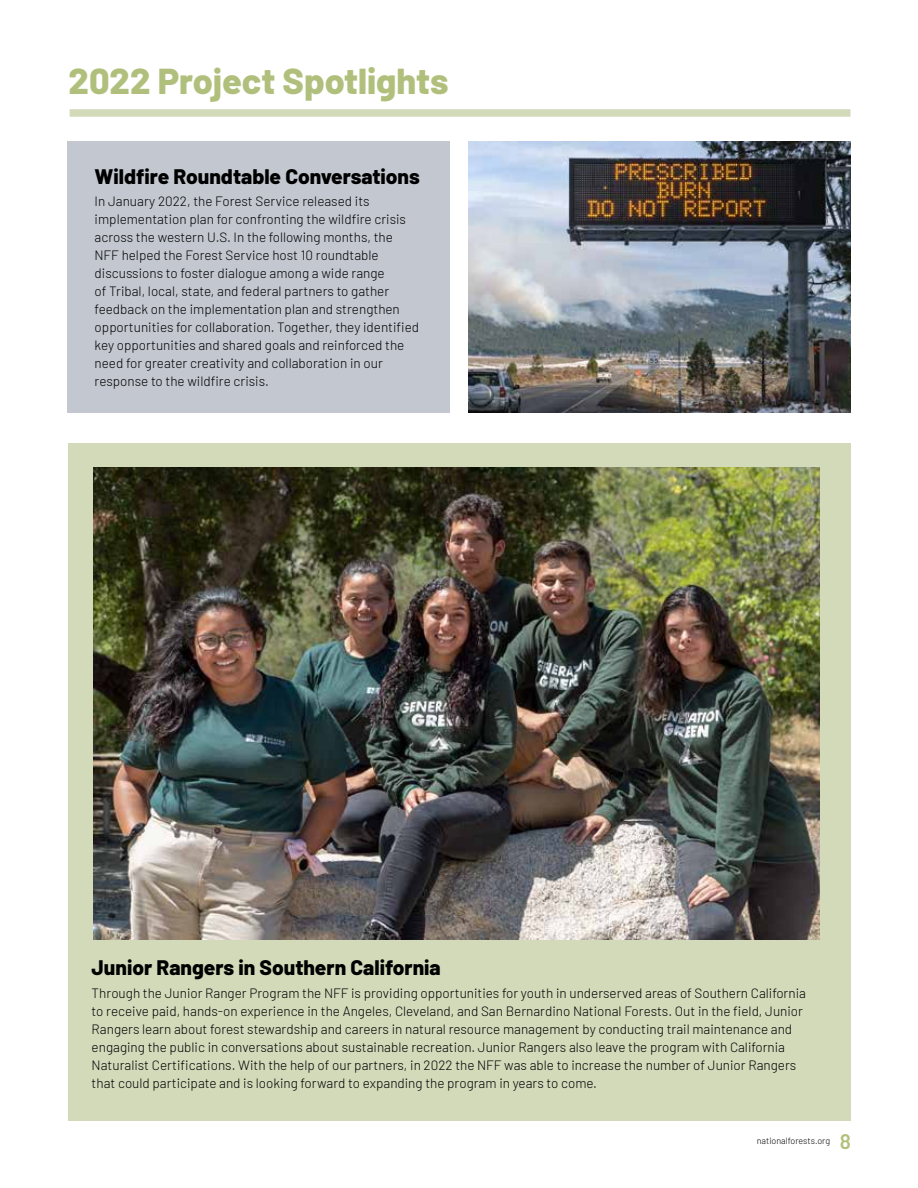
<style>
.page{position:relative;width:918px;height:1188px;background:#fff}
.page>*{position:absolute;margin:0;border:0;box-sizing:border-box;transform-origin:0 0}
.t1{font:800 36px "Barlow";color:#b0c07c}
.t2{font:800 21px "Barlow";color:#000}
.t3{font:600 21px "Barlow";color:#b1c07b}
.t4{font:300 13.5px/18px "Barlow";color:#000}
.t5{font:300 9px "Barlow";color:#000}
</style>
<div class="page">
<div style="left:68px;top:141px;width:382px;height:271px;background:#c2c7d0"></div>
<div style="left:68px;top:443px;width:782px;height:677px;background:#d2daba"></div>
<img style="left:94px;top:467px;width:726px;height:473px">
<div style="left:70px;top:109px;width:780px;height:8px;background:#d2daba"></div>
<img style="left:468px;top:141px;width:382px;height:271px">
<h1 class="t1" style="left:69px;top:54px;width:381px">2022 Project Spotlights</h1>
<h2 class="t2" style="left:95px;top:160px;width:327px">Wildfire Roundtable Conversations</h2>
<p class="t4" style="left:95px;top:191px;width:326px">In January 2022, the Forest Service released its implementation plan for confronting the wildfire crisis across the western U.S. In the following months, the NFF helped the Forest Service host 10 roundtable discussions to foster dialogue among a wide range<br>of Tribal, local, state, and federal partners to gather feedback on the implementation plan and strengthen opportunities for collaboration. Together, they identified key opportunities and shared goals and reinforced the need for greater creativity and collaboration in our response to the wildfire crisis.</p>
<h2 class="t2" style="left:92px;top:952px;width:351px">Junior Rangers in Southern California</h2>
<p class="t4" style="left:92px;top:983px;width:716px">Through the Junior Ranger Program the NFF is providing opportunities for youth in underserved areas of Southern California to receive paid, hands-on experience in the Angeles, Cleveland, and San Bernardino National Forests. Out in the field, Junior Rangers learn about forest stewardship and careers in natural resource management by conducting trail maintenance and engaging the public in conversations about sustainable recreation. Junior Rangers also leave the program with California Naturalist Certifications. With the help of our partners, in 2022 the NFF was able to increase the number of Junior Rangers that could participate and is looking forward to expanding the program in years to come.</p>
<p class="t5" style="left:757px;top:1135px;width:75px">nationalforests.org</p>
<h2 class="t3" style="left:840px;top:1126px;width:13px">8</h2>
</div>
